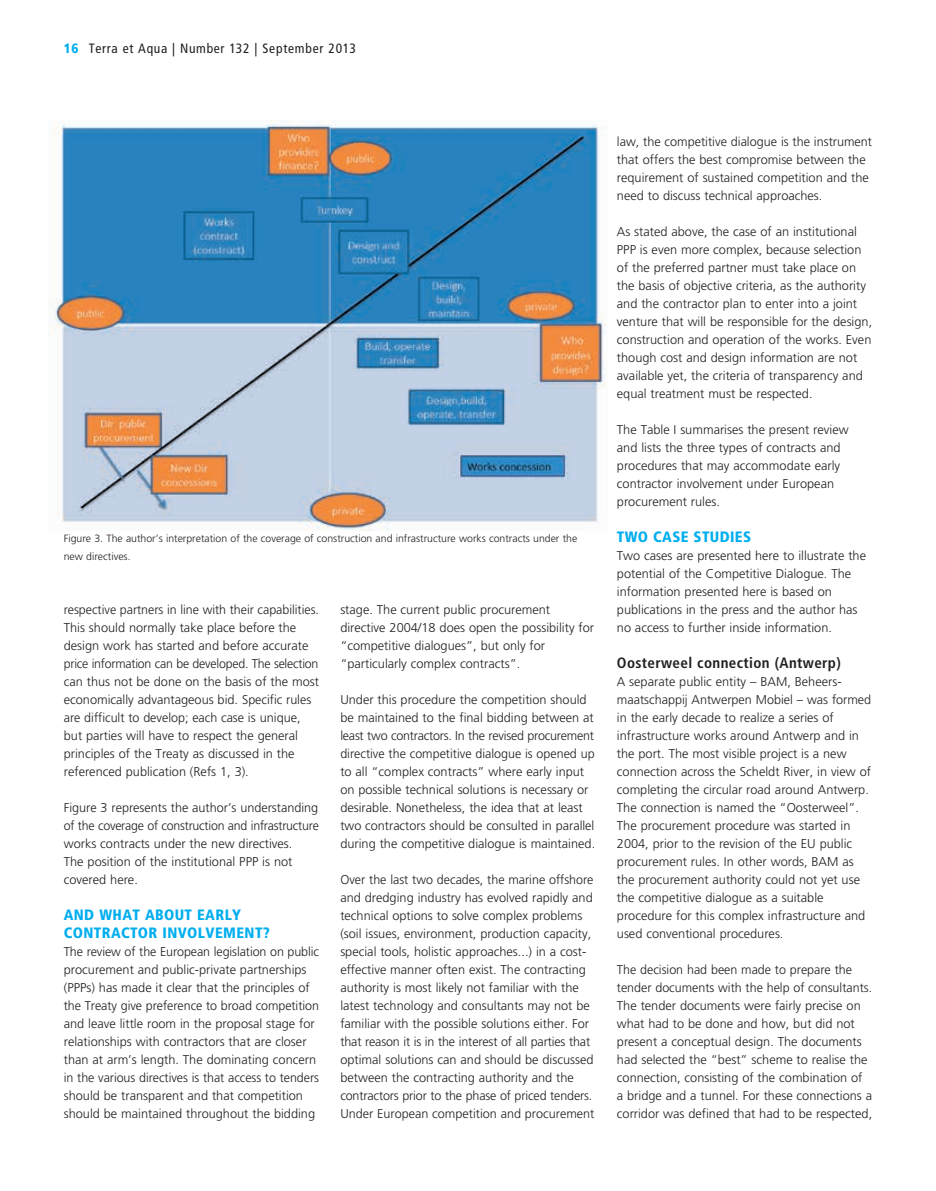
<style>
.page{position:relative;width:936px;height:1191px;background:#fff}
.page>*{position:absolute;margin:0;border:0;box-sizing:border-box;transform-origin:0 0}
.t1{font:900 condensed 15px/18px "Frutiger";letter-spacing:.025em;color:#00aeef}
.t2{font:700 condensed 15px "Frutiger";letter-spacing:.025em;color:#231f20}
.t3{font:condensed 13.5px "Frutiger";letter-spacing:.05em;color:#231f20}
.t4{font:300 12.75px/18px "Frutiger";color:#231f20}
.t5{font:300 10.5px/18px "Frutiger";color:#231f20}
.s1{font-weight:900;color:#00aeef}
</style>
<div class="page">
<img style="left:49px;top:120px;width:557px;height:411px">
<p class="t3" style="left:64px;top:41px;width:293px"><span class="s1">16</span> Terra et Aqua | Number 132 | September 2013</p>
<p class="t5" style="left:64px;top:529px;width:515px">Figure 3. The author’s interpretation of the coverage of construction and infrastructure works contracts under the new directives.</p>
<p class="t4" style="left:64px;top:600px;width:257px">respective partners in line with their capabilities.<br>This should normally take place before the design work has started and before accurate price information can be developed. The selection can thus not be done on the basis of the most economically advantageous bid. Specific rules are difficult to develop; each case is unique, but parties will have to respect the general principles of the Treaty as discussed in the referenced publication (Refs 1, 3).</p>
<p class="t4" style="left:64px;top:798px;width:256px">Figure 3 represents the author’s understanding of the coverage of construction and infrastructure works contracts under the new directives.<br>The position of the institutional PPP is not covered here.</p>
<p class="t1" style="left:64px;top:905px;width:207px">AND WHAT ABOUT EARLY<br>CONTRACTOR INVOLVEMENT?</p>
<p class="t4" style="left:64px;top:942px;width:257px">The review of the European legislation on public procurement and public-private partnerships (PPPs) has made it clear that the principles of the Treaty give preference to broad competition and leave little room in the proposal stage for relationships with contractors that are closer than at arm’s length. The dominating concern in the various directives is that access to tenders should be transparent and that competition should be maintained throughout the bidding</p>
<p class="t4" style="left:340px;top:600px;width:255px">stage. The current public procurement directive 2004/18 does open the possibility for “competitive dialogues”, but only for “particularly complex contracts”.</p>
<p class="t4" style="left:340px;top:690px;width:256px">Under this procedure the competition should be maintained to the final bidding between at least two contractors. In the revised procurement directive the competitive dialogue is opened up to all “complex contracts” where early input on possible technical solutions is necessary or desirable. Nonetheless, the idea that at least two contractors should be consulted in parallel during the competitive dialogue is maintained.</p>
<p class="t4" style="left:340px;top:870px;width:255px">Over the last two decades, the marine offshore and dredging industry has evolved rapidly and technical options to solve complex problems (soil issues, environment, production capacity, special tools, holistic approaches...) in a cost&shy;effective manner often exist. The contracting authority is most likely not familiar with the latest technology and consultants may not be familiar with the possible solutions either. For that reason it is in the interest of all parties that optimal solutions can and should be discussed between the contracting authority and the contractors prior to the phase of priced tenders.<br>Under European competition and procurement</p>
<p class="t4" style="left:617px;top:132px;width:257px">law, the competitive dialogue is the instrument that offers the best compromise between the requirement of sustained competition and the need to discuss technical approaches.</p>
<p class="t4" style="left:617px;top:222px;width:257px">As stated above, the case of an institutional PPP is even more complex, because selection of the preferred partner must take place on the basis of objective criteria, as the authority and the contractor plan to enter into a joint venture that will be responsible for the design, construction and operation of the works. Even though cost and design information are not available yet, the criteria of transparency and equal treatment must be respected.</p>
<p class="t4" style="left:617px;top:420px;width:233px">The Table I summarises the present review and lists the three types of contracts and procedures that may accommodate early contractor involvement under European procurement rules.</p>
<p class="t1" style="left:617px;top:527px;width:136px">TWO CASE STUDIES</p>
<p class="t4" style="left:617px;top:546px;width:251px">Two cases are presented here to illustrate the potential of the Competitive Dialogue. The information presented here is based on publications in the press and the author has no access to further inside information.</p>
<p class="t2" style="left:617px;top:653px;width:225px">Oosterweel connection (Antwerp)</p>
<p class="t4" style="left:617px;top:672px;width:256px">A separate public entity – BAM, Beheers&shy;maatschappij Antwerpen Mobiel – was formed in the early decade to realize a series of infrastructure works around Antwerp and in the port. The most visible project is a new connection across the Scheldt River, in view of completing the circular road around Antwerp.<br>The connection is named the “Oosterweel”.<br>The procurement procedure was started in 2004, prior to the revision of the EU public procurement rules. In other words, BAM as the procurement authority could not yet use the competitive dialogue as a suitable procedure for this complex infrastructure and used conventional procedures.</p>
<p class="t4" style="left:617px;top:960px;width:257px">The decision had been made to prepare the tender documents with the help of consultants.<br>The tender documents were fairly precise on what had to be done and how, but did not present a conceptual design. The documents had selected the “best” scheme to realise the connection, consisting of the combination of<br>a bridge and a tunnel. For these connections a corridor was defined that had to be respected,</p>
</div>
